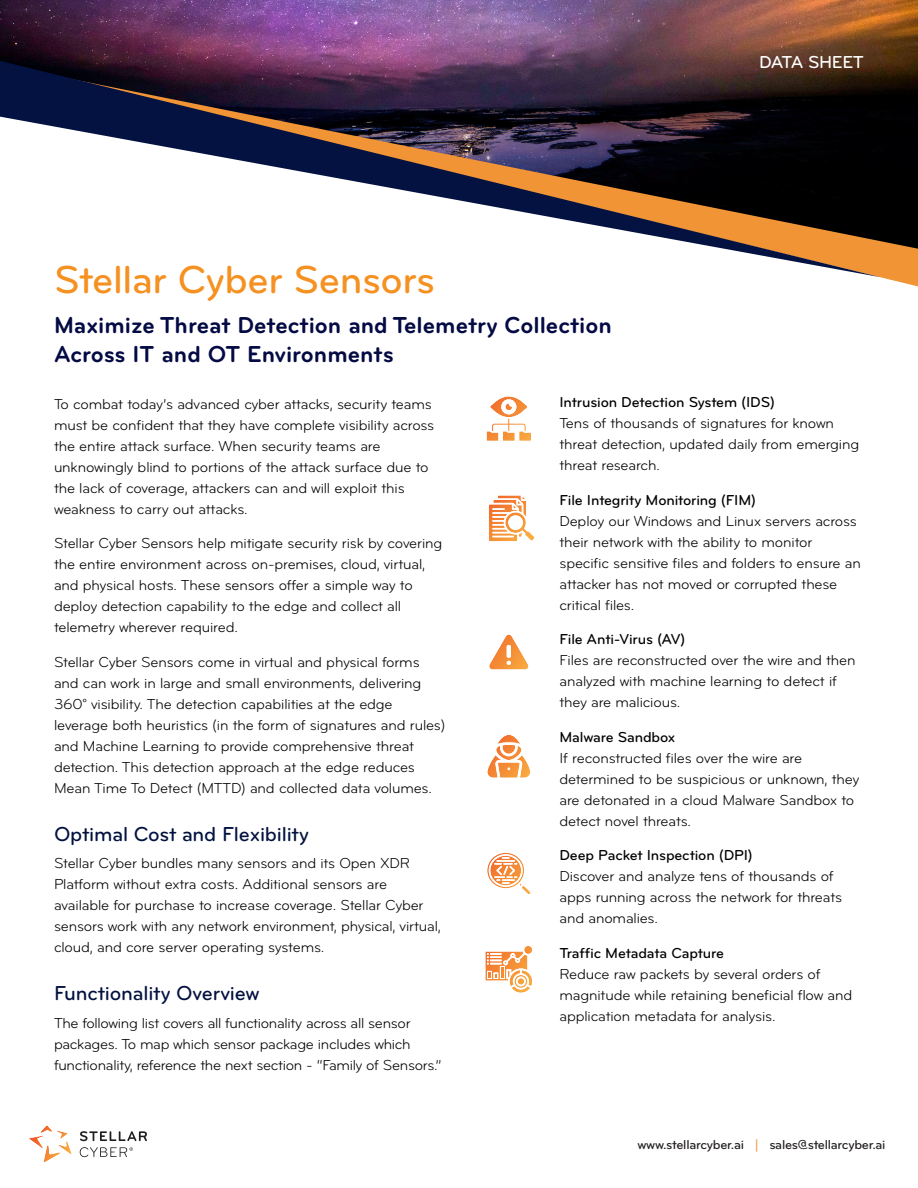
<style>
.page{position:relative;width:918px;height:1188px;background:#fff}
.page>*{position:absolute;margin:0;border:0;box-sizing:border-box;transform-origin:0 0}
.t1{font:500 40.5px "Bryant";letter-spacing:-.01em;color:#f59121}
.t2{font:700 24px/28.8px "Bryant";color:#040a43}
.t3{font:500 21px "Bryant";letter-spacing:-.01em;color:#031240}
.t4{font:500 18px "Bryant";letter-spacing:-.02em;color:#fff}
.t5{font:15px/21px "Bryant";letter-spacing:-.01em;color:#000}
.t6{font:500 15px "Bryant";letter-spacing:-.01em;color:#000}
.t7{font:500 13.5px "Bryant";letter-spacing:-.02em;color:#231f20}
.s1{color:#f09436}
</style>
<div class="page">
<img style="left:0;top:0;width:918px;height:74px">
<svg style="left:879px;top:74px;width:39px;height:212px;fill:#000"></svg>
<svg style="left:0;top:61px;width:881px;height:216px"></svg>
<svg style="left:80px;top:1131px;width:67px;height:10px"></svg>
<svg style="left:80px;top:1147px;width:53px;height:10px"></svg>
<svg style="left:29px;top:1125px;width:43px;height:37px"></svg>
<svg style="left:489px;top:635px;width:39px;height:34px"></svg>
<svg style="left:487px;top:735px;width:43px;height:43px"></svg>
<svg style="left:487px;top:853px;width:44px;height:41px"></svg>
<svg style="left:487px;top:396px;width:44px;height:45px"></svg>
<div style="left:524px;top:946px;width:8px;height:8px;background:#f59137;border-radius:4px"></div>
<svg style="left:485px;top:952px;width:47px;height:41px"></svg>
<div style="left:518px;top:978px;width:6px;height:7px;background:#f7a23e;border-radius:3px"></div>
<svg style="left:489px;top:495px;width:46px;height:46px"></svg>
<h1 class="t1" style="left:54px;top:263px;width:382px">Stellar Cyber Sensors</h1>
<h2 class="t2" style="left:54px;top:313px;width:559px">Maximize Threat Detection and Telemetry Collection<br>Across IT and OT Environments</h2>
<p class="t4" style="left:759px;top:54px;width:106px">DATA SHEET</p>
<p class="t5" style="left:54px;top:394px;width:382px">To combat today’s advanced cyber attacks, security teams must be confident that they have complete visibility across the entire attack surface. When security teams are unknowingly blind to portions of the attack surface due to the lack of coverage, attackers can and will exploit this weakness to carry out attacks.</p>
<p class="t5" style="left:54px;top:534px;width:390px">Stellar Cyber Sensors help mitigate security risk by covering the entire environment across on-premises, cloud, virtual, and physical hosts. These sensors offer a simple way to deploy detection capability to the edge and collect all telemetry wherever required.</p>
<p class="t5" style="left:54px;top:652px;width:393px">Stellar Cyber Sensors come in virtual and physical forms and can work in large and small environments, delivering 360° visibility. The detection capabilities at the edge leverage both heuristics (in the form of signatures and rules) and Machine Learning to provide comprehensive threat detection. This detection approach at the edge reduces Mean Time To Detect (MTTD) and collected data volumes.</p>
<h3 class="t3" style="left:54px;top:825px;width:256px">Optimal Cost and Flexibility</h3>
<p class="t5" style="left:54px;top:854px;width:389px">Stellar Cyber bundles many sensors and its Open XDR Platform without extra costs. Additional sensors are available for purchase to increase coverage. Stellar Cyber sensors work with any network environment, physical, virtual, cloud, and core server operating systems.</p>
<h3 class="t3" style="left:54px;top:985px;width:207px">Functionality Overview</h3>
<p class="t5" style="left:54px;top:1014px;width:389px">The following list covers all functionality across all sensor packages. To map which sensor package includes which functionality, reference the next section - “Family of Sensors.”</p>
<p class="t6" style="left:560px;top:396px;width:217px">Intrusion Detection System (IDS)</p>
<p class="t5" style="left:560px;top:414px;width:301px">Tens of thousands of signatures for known threat detection, updated daily from emerging threat research.</p>
<p class="t6" style="left:560px;top:494px;width:198px">File Integrity Monitoring (FIM)</p>
<p class="t5" style="left:560px;top:511px;width:303px">Deploy our Windows and Linux servers across their network with the ability to monitor specific sensitive files and folders to ensure an attacker has not moved or corrupted these critical files.</p>
<p class="t6" style="left:560px;top:633px;width:127px">File Anti-Virus (AV)</p>
<p class="t5" style="left:560px;top:651px;width:298px">Files are reconstructed over the wire and then analyzed with machine learning to detect if they are malicious.</p>
<p class="t6" style="left:560px;top:731px;width:117px">Malware Sandbox</p>
<p class="t5" style="left:560px;top:748px;width:301px">If reconstructed files over the wire are determined to be suspicious or unknown, they are detonated in a cloud Malware Sandbox to detect novel threats.</p>
<p class="t6" style="left:560px;top:849px;width:195px">Deep Packet Inspection (DPI)</p>
<p class="t5" style="left:560px;top:867px;width:284px">Discover and analyze tens of thousands of apps running across the network for threats and anomalies.</p>
<p class="t6" style="left:560px;top:947px;width:166px">Traffic Metadata Capture</p>
<p class="t5" style="left:560px;top:964px;width:294px">Reduce raw packets by several orders of magnitude while retaining beneficial flow and application metadata for analysis.</p>
<p class="t7" style="left:637px;top:1140px;width:250px">www.stellarcyber.ai <span class="s1">|</span> sales@stellarcyber.ai</p>
</div>
